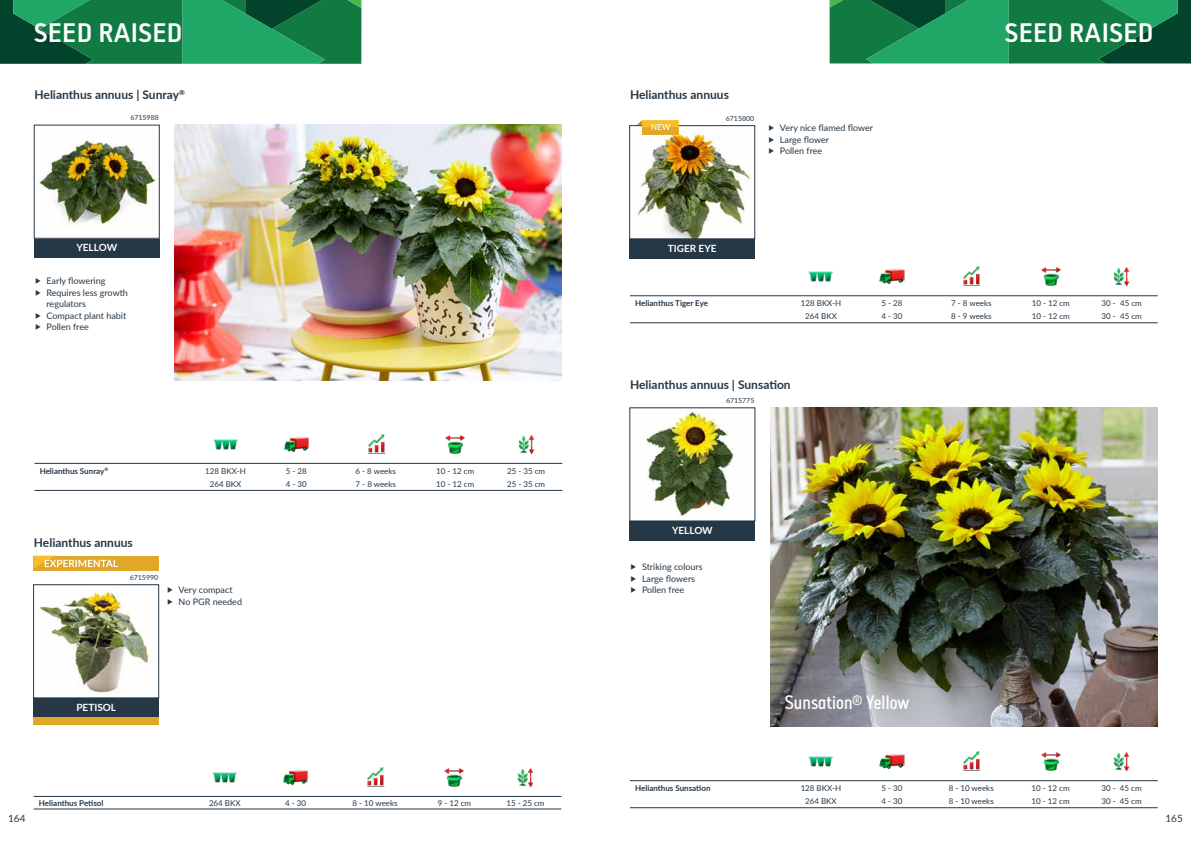
<style>
.page{position:relative;width:1191px;height:842px;background:#fff}
.page>*{position:absolute;margin:0;border:0;box-sizing:border-box;transform-origin:0 0}
.t1{font:700 26px "Tylbor";letter-spacing:.03em;color:#fff}
.t2{font:500 19px "Tylbor";color:#fff}
.t3{font:700 12px "Lato";color:#263746}
.t4{font:700 10px "Lato";color:#fff}
.t5{font:10px "Lato";color:#263746}
.t6{font:9px/11.5px "Lato";color:#263746}
.t7{font:8px "Lato";color:#263746}
.t8{font:700 8px "Lato";color:#263746}
.t9{font:7px "Lato";color:#263746}
.s1{font-family:"Minion Pro";font-size:12px}
</style>
<div class="page">
<svg style="left:0;top:0;width:362px;height:64px;background:#157f4b"></svg>
<svg style="left:829px;top:0;width:362px;height:63px;background:#147f4a"></svg>
<div style="left:34px;top:238px;width:125px;height:20px;background:#263746"></div>
<img style="left:36px;top:138px;width:120px;height:86px">
<div style="left:629px;top:239px;width:126px;height:20px;background:#263746"></div>
<img style="left:637px;top:128px;width:114px;height:109px">
<div style="left:629px;top:126px;width:126px;height:113px;border:1px solid #263746"></div>
<div style="left:629px;top:521px;width:126px;height:20px;background:#263746"></div>
<img style="left:646px;top:410px;width:88px;height:106px">
<hr style="left:35px;top:463px;width:527px;height:1px;background:#263746">
<hr style="left:630px;top:295px;width:527px;height:1px;background:#263746">
<hr style="left:630px;top:780px;width:527px;height:1px;background:#263746">
<hr style="left:35px;top:490px;width:527px;height:1px;background:#263746">
<hr style="left:630px;top:323px;width:527px;height:1px;background:#263746">
<hr style="left:630px;top:807px;width:527px;height:1px;background:#263746">
<img style="left:213px;top:439px;width:25px;height:11px">
<img style="left:284px;top:436px;width:26px;height:17px">
<img style="left:367px;top:434px;width:19px;height:20px">
<img style="left:445px;top:435px;width:20px;height:19px">
<img style="left:518px;top:435px;width:17px;height:19px">
<img style="left:808px;top:271px;width:25px;height:11px">
<img style="left:879px;top:268px;width:27px;height:17px">
<img style="left:962px;top:267px;width:19px;height:19px">
<img style="left:1041px;top:267px;width:20px;height:19px">
<img style="left:1113px;top:267px;width:17px;height:20px">
<img style="left:808px;top:756px;width:25px;height:11px">
<img style="left:879px;top:753px;width:27px;height:17px">
<img style="left:962px;top:752px;width:19px;height:19px">
<img style="left:1041px;top:752px;width:20px;height:19px">
<img style="left:1113px;top:752px;width:17px;height:20px">
<svg style="left:637px;top:120px;width:5px;height:5px"></svg>
<div style="left:642px;top:120px;width:36px;height:15px;background:#f9bd29"></div>
<div style="left:642px;top:127px;width:36px;height:8px;background:#e1a729"></div>
<svg style="left:651px;top:124px;width:19px;height:6px"></svg>
<div style="left:33px;top:698px;width:126px;height:20px;background:#263746"></div>
<img style="left:38px;top:587px;width:115px;height:106px">
<div style="left:33px;top:585px;width:126px;height:113px;border:1px solid #263746"></div>
<hr style="left:34px;top:796px;width:527px;height:1px;background:#263746">
<hr style="left:34px;top:809px;width:527px;height:1px;background:#263746">
<img style="left:212px;top:772px;width:25px;height:11px">
<img style="left:283px;top:769px;width:26px;height:17px">
<img style="left:366px;top:767px;width:19px;height:20px">
<img style="left:444px;top:768px;width:20px;height:19px">
<img style="left:517px;top:768px;width:17px;height:19px">
<div style="left:33px;top:717px;width:126px;height:8px;background:#e1a729"></div>
<div style="left:33px;top:556px;width:126px;height:14px;background:#e1a729"></div>
<svg style="left:33px;top:556px;width:85px;height:12px"></svg>
<img style="left:770px;top:407px;width:387px;height:320px">
<img style="left:175px;top:125px;width:386px;height:255px">
<h1 class="t1" style="left:34px;top:17px;width:150px">SEED RAISED</h1>
<h1 class="t1" style="left:1004px;top:17px;width:150px">SEED RAISED</h1>
<h3 class="t3" style="left:35px;top:86px;width:152px">Helianthus annuus | Sunray<sup>®</sup></h3>
<p class="t9" style="left:130px;top:113px;width:30px">6715988</p>
<p class="t4" style="left:76px;top:240px;width:42px">YELLOW</p>
<p class="t6" style="left:35px;top:275px;width:72px"><span class="s1">▶</span> Early flowering</p>
<p class="t6" style="left:35px;top:286px;width:94px"><span class="s1">▶</span> Requires less growth</p>
<p class="t6" style="left:46px;top:298px;width:41px">regulators</p>
<p class="t6" style="left:35px;top:309px;width:93px"><span class="s1">▶</span> Compact plant habit</p>
<p class="t6" style="left:35px;top:321px;width:55px"><span class="s1">▶</span> Pollen free</p>
<p class="t8" style="left:40px;top:465px;width:70px">Helianthus Sunray<sup>®</sup></p>
<p class="t7" style="left:205px;top:465px;width:42px">128 BKX-H</p>
<p class="t7" style="left:286px;top:465px;width:22px">5 - 28</p>
<p class="t7" style="left:355px;top:465px;width:42px">6 - 8 weeks</p>
<p class="t7" style="left:436px;top:465px;width:40px">10 - 12 cm</p>
<p class="t7" style="left:507px;top:465px;width:40px">25 - 35 cm</p>
<p class="t7" style="left:210px;top:479px;width:33px">264 BKX</p>
<p class="t7" style="left:286px;top:479px;width:22px">4 - 30</p>
<p class="t7" style="left:355px;top:479px;width:42px">7 - 8 weeks</p>
<p class="t7" style="left:436px;top:479px;width:40px">10 - 12 cm</p>
<p class="t7" style="left:507px;top:479px;width:40px">25 - 35 cm</p>
<h3 class="t3" style="left:34px;top:534px;width:100px">Helianthus annuus</h3>
<p class="t9" style="left:130px;top:572px;width:30px">6715990</p>
<p class="t6" style="left:167px;top:584px;width:76px"><span class="s1">▶</span> Very compact<br><span class="s1">▶</span> No PGR needed</p>
<p class="t4" style="left:76px;top:700px;width:41px">PETISOL</p>
<p class="t8" style="left:39px;top:797px;width:66px">Helianthus Petisol</p>
<p class="t7" style="left:209px;top:797px;width:33px">264 BKX</p>
<p class="t7" style="left:285px;top:797px;width:22px">4 - 30</p>
<p class="t7" style="left:352px;top:797px;width:47px">8 - 10 weeks</p>
<p class="t7" style="left:438px;top:797px;width:35px">9 - 12 cm</p>
<p class="t7" style="left:506px;top:797px;width:40px">15 - 25 cm</p>
<h3 class="t3" style="left:630px;top:86px;width:100px">Helianthus annuus</h3>
<p class="t9" style="left:726px;top:113px;width:30px">6715800</p>
<p class="t6" style="left:768px;top:122px;width:106px"><span class="s1">▶</span> Very nice flamed flower <span class="s1">▶</span> Large flower<br><span class="s1">▶</span> Pollen free</p>
<p class="t4" style="left:668px;top:241px;width:50px">TIGER EYE</p>
<p class="t8" style="left:635px;top:297px;width:74px">Helianthus Tiger Eye</p>
<p class="t7" style="left:801px;top:297px;width:42px">128 BKX-H</p>
<p class="t7" style="left:881px;top:297px;width:22px">5 - 28</p>
<p class="t7" style="left:951px;top:297px;width:42px">7 - 8 weeks</p>
<p class="t7" style="left:1031px;top:297px;width:40px">10 - 12 cm</p>
<p class="t7" style="left:1101px;top:297px;width:42px">30 - 45 cm</p>
<p class="t7" style="left:805px;top:310px;width:33px">264 BKX</p>
<p class="t7" style="left:881px;top:310px;width:22px">4 - 30</p>
<p class="t7" style="left:951px;top:310px;width:42px">8 - 9 weeks</p>
<p class="t7" style="left:1031px;top:310px;width:40px">10 - 12 cm</p>
<p class="t7" style="left:1101px;top:310px;width:42px">30 - 45 cm</p>
<h3 class="t3" style="left:630px;top:376px;width:162px">Helianthus annuus | Sunsation</h3>
<p class="t9" style="left:726px;top:396px;width:30px">6715775</p>
<p class="t4" style="left:672px;top:523px;width:42px">YELLOW</p>
<p class="t6" style="left:630px;top:561px;width:74px"><span class="s1">▶</span> Striking colours <span class="s1">▶</span> Large flowers <span class="s1">▶</span> Pollen free</p>
<h2 class="t2" style="left:785px;top:691px;width:126px">Sunsation<sup>®</sup> Yellow</h2>
<p class="t8" style="left:635px;top:782px;width:77px">Helianthus Sunsation</p>
<p class="t7" style="left:800px;top:782px;width:42px">128 BKX-H</p>
<p class="t7" style="left:881px;top:782px;width:22px">5 - 30</p>
<p class="t7" style="left:948px;top:782px;width:47px">8 - 10 weeks</p>
<p class="t7" style="left:1031px;top:782px;width:40px">10 - 12 cm</p>
<p class="t7" style="left:1101px;top:782px;width:42px">30 - 45 cm</p>
<p class="t7" style="left:805px;top:795px;width:33px">264 BKX</p>
<p class="t7" style="left:881px;top:795px;width:22px">4 - 30</p>
<p class="t7" style="left:948px;top:795px;width:47px">8 - 10 weeks</p>
<p class="t7" style="left:1031px;top:795px;width:40px">10 - 12 cm</p>
<p class="t7" style="left:1101px;top:795px;width:42px">30 - 45 cm</p>
<p class="t5" style="left:8px;top:812px;width:19px">164</p>
<p class="t5" style="left:1165px;top:812px;width:19px">165</p>
</div>
